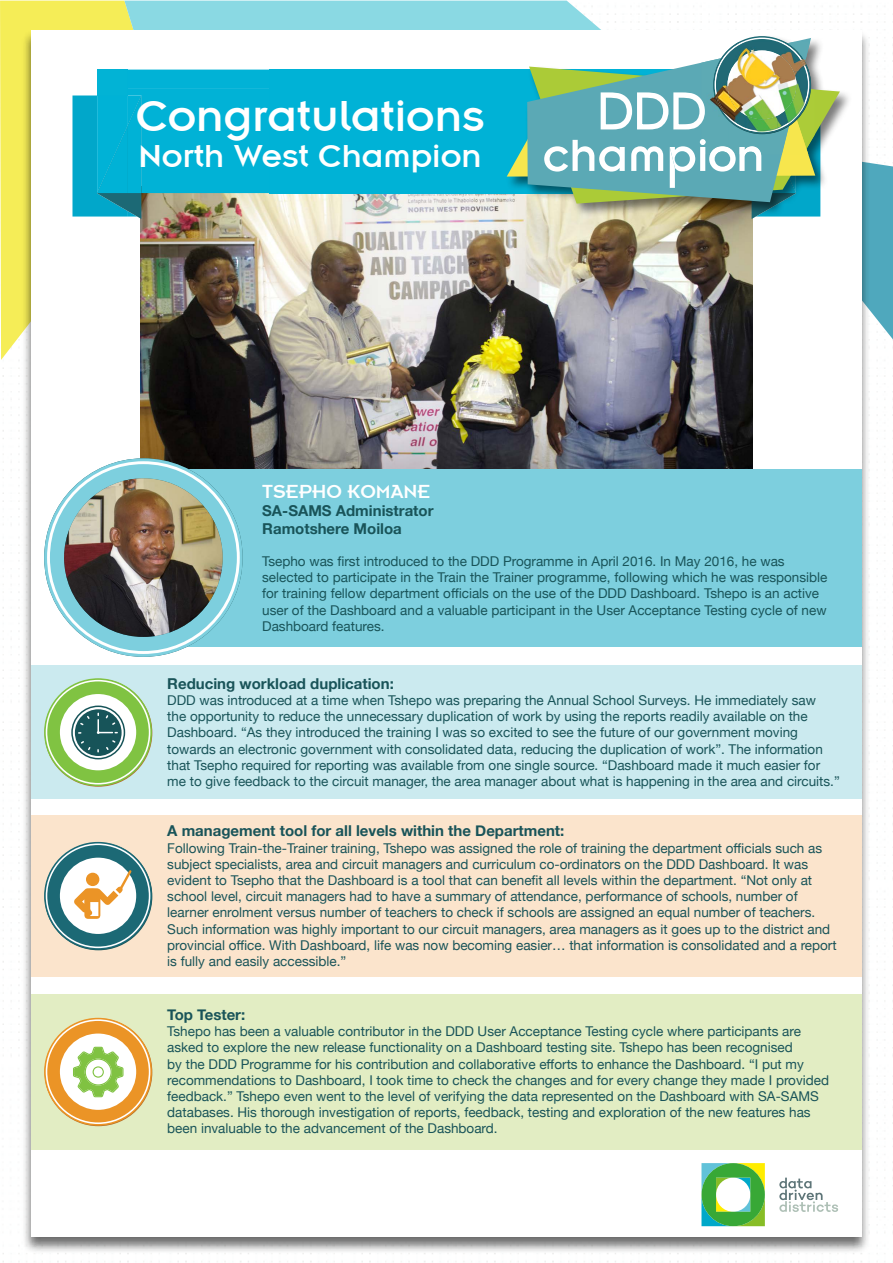
<style>
.page{position:relative;width:893px;height:1263px;background:#fff}
.page>*{position:absolute;margin:0;border:0;box-sizing:border-box;transform-origin:0 0}
.t1{font:48px "Insignia";color:#fff}
.t2{font:35.1px "Insignia";color:#fff}
.t3{font:21px "Insignia";color:#fff}
.t4{font:700 15px/18px "Helvetica Neue";color:#195459}
.t5{font:13.5px/16.2px "Helvetica Neue";color:#195459}
</style>
<div class="page">
<img style="left:3px;top:1253px;width:149px;height:9px">
<div style="left:0;top:1px;width:124px;height:359px;background:#f5ed57"></div>
<svg style="left:124px;top:1px;width:612px;height:29px;fill:#8ad9e3"></svg>
<div style="left:21px;top:30px;width:849px;height:1224px;background:#000;opacity:.57"></div>
<div style="left:31px;top:30px;width:831px;height:1207px;background:#fff"></div>
<img style="left:140px;top:193px;width:612px;height:276px">
<svg style="left:701px;top:1163px;width:64px;height:63px"></svg>
<svg style="left:779px;top:1177px;width:59px;height:35px"></svg>
<div style="left:149px;top:469px;width:713px;height:177px;background:#7dcfde"></div>
<div style="left:31px;top:666px;width:831px;height:133px;background:#cbeaef"></div>
<div style="left:31px;top:815px;width:831px;height:162px;background:#fbe4cc"></div>
<div style="left:31px;top:994px;width:831px;height:155px;background:#e2edc3"></div>
<svg style="left:44px;top:678px;width:108px;height:108px"></svg>
<svg style="left:46px;top:680px;width:104px;height:104px"></svg>
<div style="left:47px;top:681px;width:102px;height:102px;background:#80c342;border-radius:50%"></div>
<div style="left:60px;top:694px;width:76px;height:76px;background:#fff;border-radius:50%"></div>
<svg style="left:71px;top:705px;width:54px;height:54px"></svg>
<svg style="left:44px;top:842px;width:108px;height:108px"></svg>
<svg style="left:46px;top:843px;width:104px;height:105px"></svg>
<div style="left:47px;top:845px;width:102px;height:101px;background:#1c6975;border-radius:50%"></div>
<div style="left:60px;top:858px;width:76px;height:76px;background:#fff;border-radius:50%"></div>
<svg style="left:74px;top:870px;width:58px;height:49px"></svg>
<svg style="left:44px;top:1018px;width:108px;height:107px"></svg>
<svg style="left:46px;top:1019px;width:104px;height:105px"></svg>
<div style="left:47px;top:1021px;width:102px;height:101px;background:#eb9426;border-radius:50%"></div>
<div style="left:60px;top:1033px;width:76px;height:77px;background:#fff;border-radius:50%"></div>
<svg style="left:73px;top:1047px;width:51px;height:50px"></svg>
<svg style="left:44px;top:458px;width:199px;height:199px;fill:#7dcfde"></svg>
<svg style="left:47px;top:461px;width:193px;height:193px"></svg>
<div style="left:50px;top:464px;width:187px;height:187px;background:#7dcfde;border-radius:50%"></div>
<img style="left:64px;top:478px;width:159px;height:159px;border-radius:79px">
<div style="left:72px;top:95px;width:25px;height:122px;background:#01a7ca"></div>
<svg style="left:97px;top:193px;width:44px;height:26px"></svg>
<div style="left:97px;top:89px;width:172px;height:104px;background:#01b2d6"></div>
<div style="left:97px;top:127px;width:30px;height:66px;background:#00b2d6"></div>
<img style="left:127px;top:95px;width:14px;height:98px">
<div style="left:97px;top:70px;width:172px;height:19px;background:#01b2d6"></div>
<div style="left:269px;top:70px;width:107px;height:123px;background:#00b2d6"></div>
<img style="left:269px;top:89px;width:107px;height:1px">
<div style="left:376px;top:70px;width:130px;height:123px;background:#00b2d6"></div>
<svg style="left:376px;top:70px;width:1px;height:19px"></svg>
<div style="left:506px;top:34px;width:347px;height:183px;background:#000;opacity:.52"></div>
<svg style="left:527px;top:38px;width:284px;height:29px"></svg>
<img style="left:701px;top:58px;width:12px;height:9px">
<img style="left:715px;top:42px;width:3px;height:25px">
<img style="left:806px;top:42px;width:3px;height:25px">
<img style="left:718px;top:42px;width:88px;height:25px">
<img style="left:727px;top:50px;width:69px;height:69px;border-radius:35px">
<img style="left:507px;top:67px;width:386px;height:272px">
<h1 class="t1" style="left:136px;top:101px;width:350px">Congratulations</h1>
<h2 class="t2" style="left:138px;top:145px;width:345px">North West Champion</h2>
<h3 class="t3" style="left:262px;top:484px;width:170px">TSEPHO KOMANE</h3>
<p class="t4" style="left:262px;top:501px;width:173px">SA-SAMS Administrator<br>Ramotshere Moiloa</p>
<p class="t5" style="left:262px;top:553px;width:567px">Tsepho was first introduced to the DDD Programme in April 2016. In May 2016, he was selected to participate in the Train the Trainer programme, following which he was responsible for training fellow department officials on the use of the DDD Dashboard. Tshepo is an active user of the Dashboard and a valuable participant in the User Acceptance Testing cycle of new Dashboard features.</p>
<p class="t4" style="left:167px;top:674px;width:228px">Reducing workload duplication:</p>
<p class="t5" style="left:167px;top:692px;width:674px">DDD was introduced at a time when Tshepo was preparing the Annual School Surveys. He immediately saw<br>the opportunity to reduce the unnecessary duplication of work by using the reports readily available on the Dashboard. “As they introduced the training I was so excited to see the future of our government moving towards an electronic government with consolidated data, reducing the duplication of work”. The information that Tsepho required for reporting was available from one single source. “Dashboard made it much easier for me to give feedback to the circuit manager, the area manager about what is happening in the area and circuits.”</p>
<p class="t4" style="left:167px;top:822px;width:399px">A management tool for all levels within the Department:</p>
<p class="t5" style="left:167px;top:839px;width:671px">Following Train-the-Trainer training, Tshepo was assigned the role of training the department officials such as subject specialists, area and circuit managers and curriculum co-ordinators on the DDD Dashboard. It was evident to Tsepho that the Dashboard is a tool that can benefit all levels within the department. “Not only at school level, circuit managers had to have a summary of attendance, performance of schools, number of learner enrolment versus number of teachers to check if schools are assigned an equal number of teachers.<br>Such information was highly important to our circuit managers, area managers as it goes up to the district and provincial office. With Dashboard, life was now becoming easier… that information is consolidated and a report is fully and easily accessible.”</p>
<p class="t4" style="left:167px;top:1005px;width:80px">Top Tester:</p>
<p class="t5" style="left:167px;top:1023px;width:663px">Tshepo has been a valuable contributor in the DDD User Acceptance Testing cycle where participants are asked to explore the new release functionality on a Dashboard testing site. Tshepo has been recognised<br>by the DDD Programme for his contribution and collaborative efforts to enhance the Dashboard. “I put my recommendations to Dashboard, I took time to check the changes and for every change they made I provided feedback.” Tshepo even went to the level of verifying the data represented on the Dashboard with SA-SAMS databases. His thorough investigation of reports, feedback, testing and exploration of the new features has been invaluable to the advancement of the Dashboard.</p>
</div>
